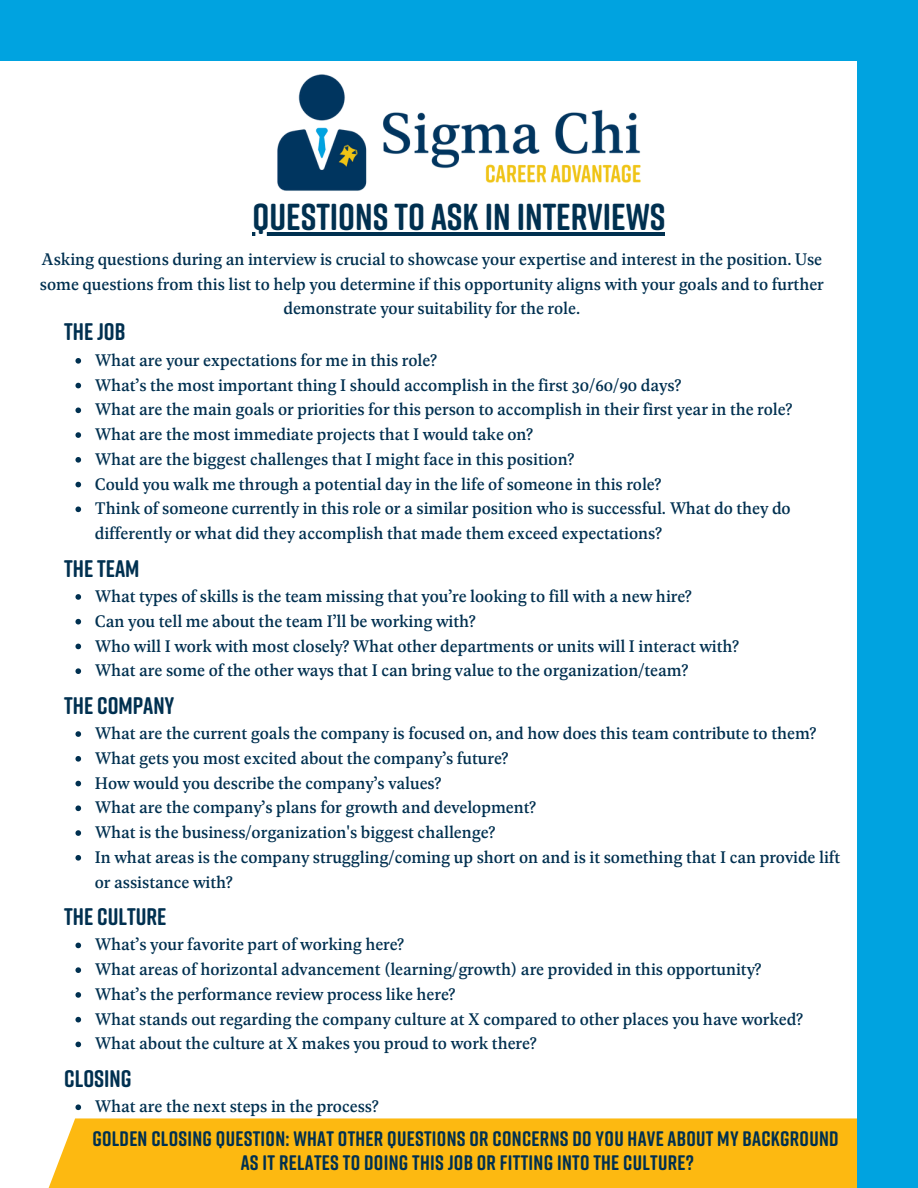
<style>
.page{position:relative;width:918px;height:1188px;background:#fff}
.page>*{position:absolute;margin:0;border:0;box-sizing:border-box;transform-origin:0 0}
.t1{font:700 37.5px "Rift Soft";color:#003050}
.t2{font:700 24px "Rift Soft";color:#003050}
.t3{font:700 21px/23.7px "Rift Soft";letter-spacing:.015em;color:#003050;text-align:center}
.t4{font:18px/24.8px "Geller Text";color:#003050}
</style>
<div class="page">
<div style="left:48px;top:1118px;width:809px;height:70px;background:#fdb911"></div>
<div style="left:857px;top:0;width:61px;height:1188px;background:#00a3e0"></div>
<div style="left:0;top:0;width:918px;height:61px;background:#00a3e0"></div>
<img style="left:277px;top:74px;width:364px;height:117px">
<hr style="left:253px;top:232px;width:412px;height:4px;background:#003050">
<svg style="left:75px;top:358px;width:6px;height:6px"></svg>
<svg style="left:75px;top:383px;width:6px;height:5px"></svg>
<svg style="left:75px;top:408px;width:6px;height:5px"></svg>
<svg style="left:75px;top:432px;width:6px;height:6px"></svg>
<svg style="left:75px;top:457px;width:6px;height:6px"></svg>
<svg style="left:75px;top:482px;width:6px;height:5px"></svg>
<svg style="left:75px;top:507px;width:6px;height:5px"></svg>
<svg style="left:75px;top:594px;width:6px;height:6px"></svg>
<svg style="left:75px;top:619px;width:6px;height:6px"></svg>
<svg style="left:75px;top:644px;width:6px;height:5px"></svg>
<svg style="left:75px;top:668px;width:6px;height:6px"></svg>
<svg style="left:75px;top:731px;width:6px;height:6px"></svg>
<svg style="left:75px;top:756px;width:6px;height:6px"></svg>
<svg style="left:75px;top:781px;width:6px;height:5px"></svg>
<svg style="left:75px;top:805px;width:6px;height:6px"></svg>
<svg style="left:75px;top:830px;width:6px;height:6px"></svg>
<svg style="left:75px;top:855px;width:6px;height:6px"></svg>
<svg style="left:75px;top:943px;width:6px;height:5px"></svg>
<svg style="left:75px;top:967px;width:6px;height:6px"></svg>
<svg style="left:75px;top:992px;width:6px;height:6px"></svg>
<svg style="left:75px;top:1017px;width:6px;height:5px"></svg>
<svg style="left:75px;top:1042px;width:6px;height:5px"></svg>
<svg style="left:75px;top:1104px;width:6px;height:6px"></svg>
<h1 class="t1" style="left:253px;top:193px;width:414px">QUESTIONS TO ASK IN INTERVIEWS</h1>
<p class="t4" style="left:41px;top:246px;width:782px">Asking questions during an interview is crucial to showcase your expertise and interest in the position. Use</p>
<p class="t4" style="left:40px;top:270px;width:785px">some questions from this list to help you determine if this opportunity aligns with your goals and to further</p>
<p class="t4" style="left:283px;top:295px;width:298px">demonstrate your suitability for the role.</p>
<h2 class="t2" style="left:64px;top:317px;width:63px">THE JOB</h2>
<p class="t4" style="left:95px;top:347px;width:343px">What are your expectations for me in this role?</p>
<p class="t4" style="left:95px;top:372px;width:588px">What’s the most important thing I should accomplish in the first 30/60/90 days?</p>
<p class="t4" style="left:95px;top:396px;width:699px">What are the main goals or priorities for this person to accomplish in their first year in the role?</p>
<p class="t4" style="left:95px;top:421px;width:440px">What are the most immediate projects that I would take on?</p>
<p class="t4" style="left:95px;top:446px;width:481px">What are the biggest challenges that I might face in this position?</p>
<p class="t4" style="left:95px;top:471px;width:568px">Could you walk me through a potential day in the life of someone in this role?</p>
<p class="t4" style="left:95px;top:495px;width:697px">Think of someone currently in this role or a similar position who is successful. What do they do differently or what did they accomplish that made them exceed expectations?</p>
<h2 class="t2" style="left:64px;top:553px;width:77px">THE TEAM</h2>
<p class="t4" style="left:95px;top:583px;width:598px">What types of skills is the team missing that you’re looking to fill with a new hire?</p>
<p class="t4" style="left:95px;top:608px;width:382px">Can you tell me about the team I’ll be working with?</p>
<p class="t4" style="left:95px;top:632px;width:646px">Who will I work with most closely? What other departments or units will I interact with?</p>
<p class="t4" style="left:95px;top:657px;width:595px">What are some of the other ways that I can bring value to the organization/team?</p>
<h2 class="t2" style="left:64px;top:690px;width:112px">THE COMPANY</h2>
<p class="t4" style="left:95px;top:720px;width:723px">What are the current goals the company is focused on, and how does this team contribute to them?</p>
<p class="t4" style="left:95px;top:745px;width:415px">What gets you most excited about the company’s future?</p>
<p class="t4" style="left:95px;top:770px;width:348px">How would you describe the company’s values?</p>
<p class="t4" style="left:95px;top:794px;width:443px">What are the company’s plans for growth and development?</p>
<p class="t4" style="left:95px;top:819px;width:402px">What is the business/organization's biggest challenge?</p>
<p class="t4" style="left:95px;top:844px;width:747px">In what areas is the company struggling/coming up short on and is it something that I can provide lift or assistance with?</p>
<h2 class="t2" style="left:64px;top:902px;width:104px">THE CULTURE</h2>
<p class="t4" style="left:95px;top:931px;width:311px">What’s your favorite part of working here?</p>
<p class="t4" style="left:95px;top:956px;width:668px">What areas of horizontal advancement (learning/growth) are provided in this opportunity?</p>
<p class="t4" style="left:95px;top:981px;width:362px">What’s the performance review process like here?</p>
<p class="t4" style="left:95px;top:1006px;width:709px">What stands out regarding the company culture at X compared to other places you have worked?</p>
<p class="t4" style="left:95px;top:1030px;width:443px">What about the culture at X makes you proud to work there?</p>
<h2 class="t2" style="left:64px;top:1063px;width:69px">CLOSING</h2>
<p class="t4" style="left:95px;top:1093px;width:285px">What are the next steps in the process?</p>
<p class="t3" style="left:92px;top:1126px;width:748px">GOLDEN CLOSING QUESTION: WHAT OTHER QUESTIONS OR CONCERNS DO YOU HAVE ABOUT MY BACKGROUND<br>AS IT RELATES TO DOING THIS JOB OR FITTING INTO THE CULTURE?</p>
</div>
